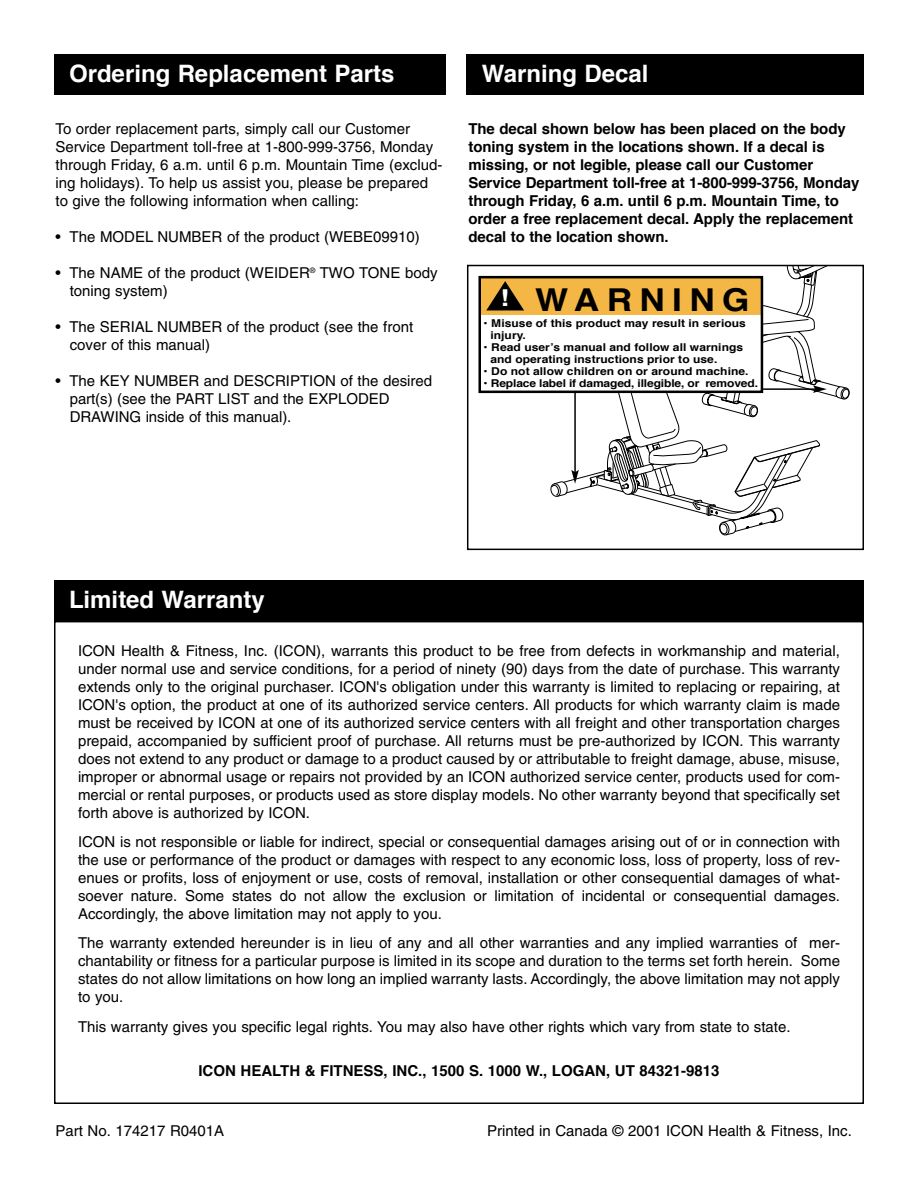
<style>
.page{position:relative;width:918px;height:1188px;background:#fff}
.page>*{position:absolute;margin:0;border:0;box-sizing:border-box;transform-origin:0 0}
.t1{font:700 31.5px "Helvetica";letter-spacing:.21em;color:#000;scale:1.12 1}
.t2{font:700 24px "Helvetica";color:#fff}
.t3{font:15px/18px "Helvetica";color:#000}
.t4{font:700 15px/18px "Helvetica";letter-spacing:-.005em;color:#000}
.t5{font:700 10.8px/11.9px "Helvetica";letter-spacing:.005em;color:#000;scale:1.12 1}
.s1{font-size:23.25px;color:#fff}
</style>
<div class="page">
<div style="left:467px;top:265px;width:397px;height:285px;border:2px solid #000"></div>
<svg style="left:479px;top:266px;width:373px;height:153px"></svg>
<hr style="left:574px;top:392px;width:2px;height:81px;background:#000">
<svg style="left:554px;top:437px;width:266px;height:98px"></svg>
<div style="left:54px;top:54px;width:392px;height:40px;background:#000"></div>
<div style="left:467px;top:54px;width:397px;height:40px;background:#000"></div>
<div style="left:54px;top:580px;width:810px;height:41px;background:#000"></div>
<h2 class="t2" style="left:69px;top:63px;width:327px">Ordering Replacement Parts</h2>
<h2 class="t2" style="left:482px;top:63px;width:168px">Warning Decal</h2>
<p class="t3" style="left:56px;top:121px;width:388px">To order replacement parts, simply call our Customer Service Department toll-free at 1-800-999-3756, Monday through Friday, 6 a.m. until 6 p.m. Mountain Time (exclud&shy;ing holidays). To help us assist you, please be prepared to give the following information when calling:</p>
<p class="t3" style="left:56px;top:229px;width:366px">• The MODEL NUMBER of the product (WEBE09910)</p>
<p class="t3" style="left:70px;top:265px;width:369px;text-indent:-14px">• The NAME of the product (WEIDER<sup>®</sup> TWO TONE body toning system)</p>
<p class="t3" style="left:70px;top:319px;width:345px;text-indent:-14px">• The SERIAL NUMBER of the product (see the front cover of this manual)</p>
<p class="t3" style="left:70px;top:373px;width:364px;text-indent:-14px">• The KEY NUMBER and DESCRIPTION of the desired part(s) (see the PART LIST and the EXPLODED<br>DRAWING inside of this manual).</p>
<p class="t4" style="left:468px;top:121px;width:393px">The decal shown below has been placed on the body toning system in the locations shown. If a decal is missing, or not legible, please call our Customer Service Department toll-free at 1-800-999-3756, Monday through Friday, 6 a.m. until 6 p.m. Mountain Time, to order a free replacement decal. Apply the replacement decal to the location shown.</p>
<h1 class="t1" style="left:500px;top:286px;width:224px"><span class="s1">!</span> WARNING</h1>
<p class="t5" style="left:490px;top:318px;width:230px;text-indent:-7px">• Misuse of this product may result in serious injury.</p>
<p class="t5" style="left:490px;top:342px;width:227px;text-indent:-7px">• Read user’s manual and follow all warnings and operating instructions prior to use.</p>
<p class="t5" style="left:484px;top:366px;width:238px">• Do not allow children on or around machine.</p>
<p class="t5" style="left:484px;top:378px;width:247px">• Replace label if damaged, illegible, or removed.</p>
<h2 class="t2" style="left:69px;top:590px;width:197px">Limited Warranty</h2>
<p class="t3" style="left:78px;top:643px;width:764px;text-align:justify">ICON Health &amp; Fitness, Inc. (ICON), warrants this product to be free from defects in workmanship and material, under normal use and service conditions, for a period of ninety (90) days from the date of purchase. This warranty extends only to the original purchaser. ICON's obligation under this warranty is limited to replacing or repairing, at ICON's option, the product at one of its authorized service centers. All products for which warranty claim is made must be received by ICON at one of its authorized service centers with all freight and other transportation charges prepaid, accompanied by sufficient proof of purchase. All returns must be pre-authorized by ICON. This warranty does not extend to any product or damage to a product caused by or attributable to freight damage, abuse, misuse, improper or abnormal usage or repairs not provided by an ICON authorized service center, products used for com&shy;mercial or rental purposes, or products used as store display models. No other warranty beyond that specifically set forth above is authorized by ICON.</p>
<p class="t3" style="left:78px;top:834px;width:764px;text-align:justify">ICON is not responsible or liable for indirect, special or consequential damages arising out of or in connection with the use or performance of the product or damages with respect to any economic loss, loss of property, loss of rev&shy;enues or profits, loss of enjoyment or use, costs of removal, installation or other consequential damages of what&shy;soever nature. Some states do not allow the exclusion or limitation of incidental or consequential damages.<br>Accordingly, the above limitation may not apply to you.</p>
<p class="t3" style="left:78px;top:935px;width:764px;text-align:justify">The warranty extended hereunder is in lieu of any and all other warranties and any implied warranties of mer&shy;chantability or fitness for a particular purpose is limited in its scope and duration to the terms set forth herein. Some states do not allow limitations on how long an implied warranty lasts. Accordingly, the above limitation may not apply to you.</p>
<p class="t3" style="left:78px;top:1019px;width:714px">This warranty gives you specific legal rights. You may also have other rights which vary from state to state.</p>
<p class="t4" style="left:198px;top:1063px;width:523px">ICON HEALTH &amp; FITNESS, INC., 1500 S. 1000 W., LOGAN, UT 84321-9813</p>
<p class="t3" style="left:56px;top:1123px;width:170px">Part No. 174217 R0401A</p>
<p class="t3" style="left:487px;top:1123px;width:366px">Printed in Canada © 2001 ICON Health &amp; Fitness, Inc.</p>
</div>
